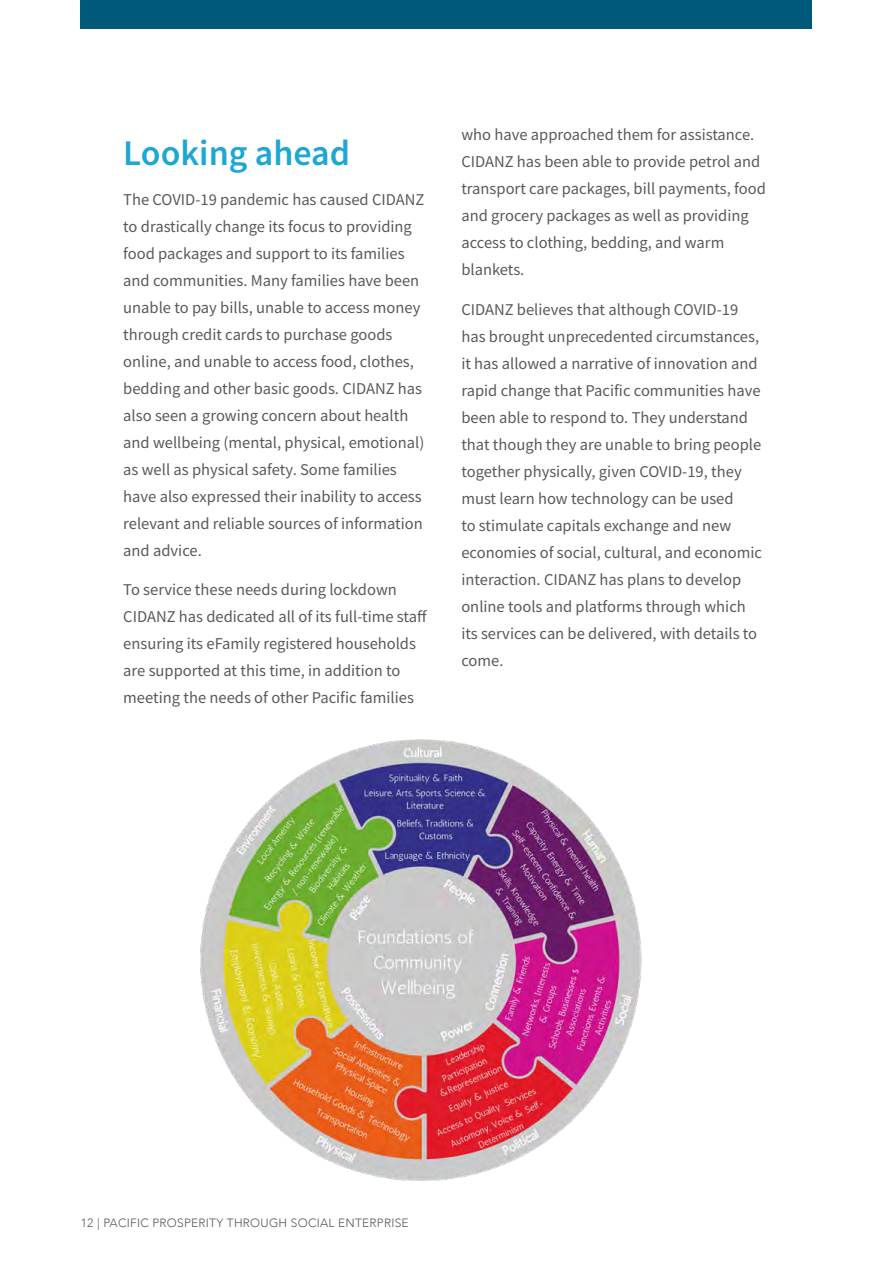
<style>
.page{position:relative;width:893px;height:1263px;background:#fff}
.page>*{position:absolute;margin:0;border:0;box-sizing:border-box;transform-origin:0 0}
.Subheading_Blue{font:600 36px "Source Sans Pro";color:#1da7d4}
.Body_Text_-_Main{font:16.5px/27px "Source Sans Pro";color:#58595b}
.t1{font:300 12px "Avenir";letter-spacing:.02em;color:#58595b}
</style>
<div class="page">
<img style="left:200px;top:739px;width:442px;height:442px">
<div style="left:81px;top:0;width:731px;height:28px;background:#005978"></div>
<p class="Subheading_Blue" style="left:123px;top:129px;width:228px">Looking ahead</p>
<p class="Body_Text_-_Main" style="left:123px;top:186px;width:303px">The COVID-19 pandemic has caused CIDANZ to drastically change its focus to providing food packages and support to its families and communities. Many families have been unable to pay bills, unable to access money through credit cards to purchase goods online, and unable to access food, clothes, bedding and other basic goods. CIDANZ has also seen a growing concern about health and wellbeing (mental, physical, emotional) as well as physical safety. Some families have also expressed their inability to access relevant and reliable sources of information and advice.</p>
<p class="Body_Text_-_Main" style="left:123px;top:576px;width:305px">To service these needs during lockdown CIDANZ has dedicated all of its full-time staff ensuring its eFamily registered households are supported at this time, in addition to meeting the needs of other Pacific families</p>
<p class="Body_Text_-_Main" style="left:461px;top:121px;width:306px">who have approached them for assistance.<br>CIDANZ has been able to provide petrol and transport care packages, bill payments, food and grocery packages as well as providing access to clothing, bedding, and warm blankets.</p>
<p class="Body_Text_-_Main" style="left:461px;top:296px;width:302px">CIDANZ believes that although COVID-19 has brought unprecedented circumstances, it has allowed a narrative of innovation and rapid change that Pacific communities have been able to respond to. They understand that though they are unable to bring people together physically, given COVID-19, they must learn how technology can be used<br>to stimulate capitals exchange and new economies of social, cultural, and economic interaction. CIDANZ has plans to develop online tools and platforms through which its services can be delivered, with details to come.</p>
<p class="t1" style="left:81px;top:1216px;width:329px">12 | PACIFIC PROSPERITY THROUGH SOCIAL ENTERPRISE</p>
</div>
